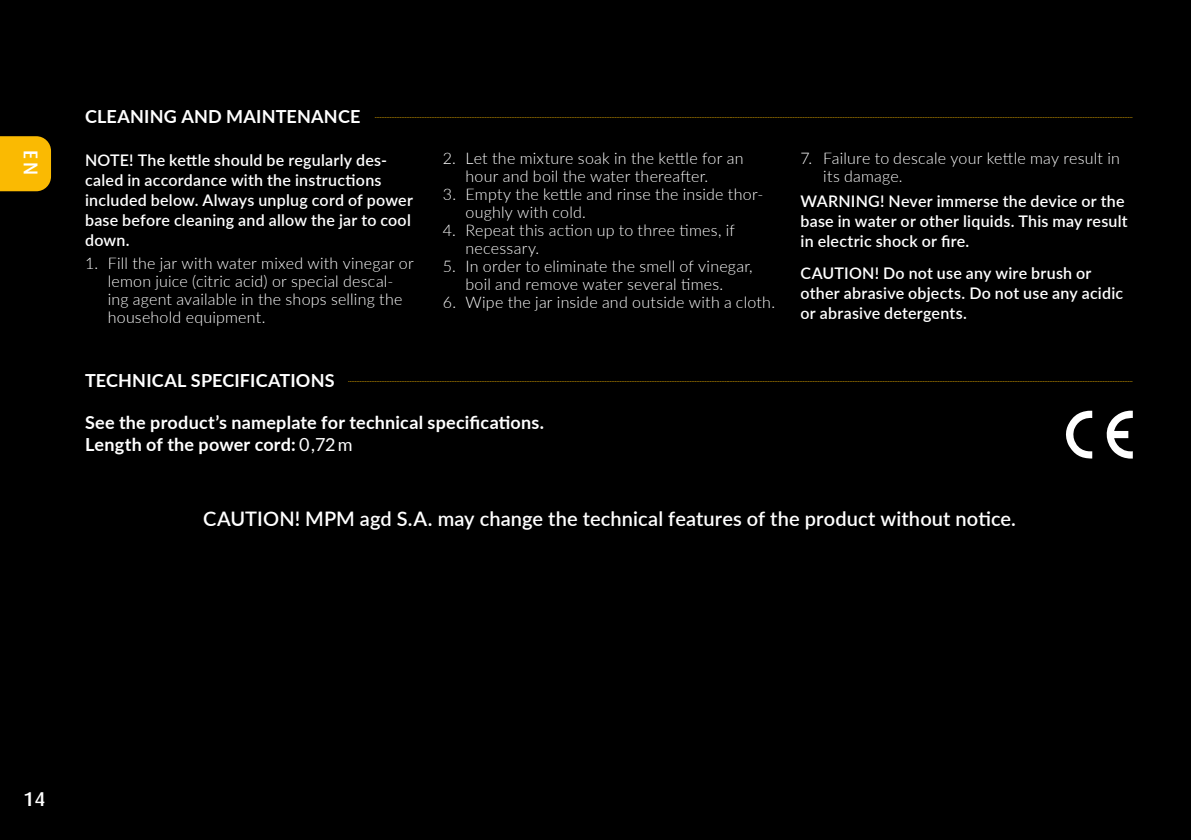
<style>
.page{position:relative;width:1191px;height:840px;background:#fff}
.page>*{position:absolute;margin:0;border:0;box-sizing:border-box;transform-origin:0 0}
.t1{font:600 20px "Lato";letter-spacing:.005em;color:#fff}
.t2{font:500 20px "Dax Pro";color:#fff}
.t3{font:300 18px "Lato";color:#faba02;scale:.25 1}
.t4{font:700 18px/22px "Lato";letter-spacing:.01em;color:#fff}
.t5{font:300 16px/18px "Lato";letter-spacing:.015em;color:#fff}
.t6{font:600 16px/20px "Lato";letter-spacing:.015em;color:#fff}
.s1{font-weight:700;color:#fff}
.s2{font-weight:400}
</style>
<div class="page">
<div style="left:0;top:0;width:1191px;height:839px;background:#000"></div>
<svg style="left:1066px;top:410px;width:26px;height:48px"></svg>
<svg style="left:1106px;top:410px;width:26px;height:48px"></svg>
<div style="left:0;top:136px;width:51px;height:55px;background:#faba02"></div>
<p class="t2" style="left:44px;top:150px;width:26px;rotate:90deg">EN</p>
<p class="t3" style="left:85px;top:104px;width:4191px"><span class="s1">CLEANING AND MAINTENANCE</span> -----------------------------------------------------------------------------------------------------------------------------------------------------------------------------------------------------------------------------------------------------------------------------------------------------------------------------------------------------------------------------------------------------------------------------------------------------------------------</p>
<p class="t6" style="left:85px;top:149px;width:329px">NOTE! The kettle should be regularly des&shy;caled in accordance with the instructions included below. Always unplug cord of power base before cleaning and allow the jar to cool down.</p>
<p class="t5" style="left:108px;top:254px;width:307px;text-indent:-23px">1. Fill the jar with water mixed with vinegar or lemon juice (citric acid) or special descal&shy;ing agent available in the shops selling the household equipment.</p>
<p class="t5" style="left:465px;top:148px;width:279px;text-indent:-23px">2. Let the mixture soak in the kettle for an hour and boil the water thereafter.</p>
<p class="t5" style="left:465px;top:184px;width:299px;text-indent:-23px">3. Empty the kettle and rinse the inside thor&shy;oughly with cold.</p>
<p class="t5" style="left:465px;top:220px;width:271px;text-indent:-23px">4. Repeat this action up to three times, if necessary.</p>
<p class="t5" style="left:443px;top:256px;width:311px;text-align:center">5. In order to eliminate the smell of vinegar, boil and remove water several times.</p>
<p class="t5" style="left:443px;top:292px;width:334px">6. Wipe the jar inside and outside with a cloth.</p>
<p class="t5" style="left:823px;top:148px;width:298px;text-indent:-23px">7. Failure to descale your kettle may result in its damage.</p>
<p class="t6" style="left:800px;top:191px;width:329px">WARNING! Never immerse the device or the base in water or other liquids. This may result in electric shock or fire.</p>
<p class="t6" style="left:800px;top:262px;width:324px">CAUTION! Do not use any wire brush or other abrasive objects. Do not use any acidic or abrasive detergents.</p>
<p class="t3" style="left:85px;top:368px;width:4191px"><span class="s1">TECHNICAL SPECIFICATIONS</span> ---------------------------------------------------------------------------------------------------------------------------------------------------------------------------------------------------------------------------------------------------------------------------------------------------------------------------------------------------------------------------------------------------------------------------------------------------------------------------------------</p>
<p class="t4" style="left:85px;top:410px;width:460px">See the product’s nameplate for technical specifications.<br>Length of the power cord: <span class="s2">0,7</span><span class="s2">2 m</span></p>
<p class="t1" style="left:203px;top:503px;width:814px">CAUTION! MPM agd S.A. may change the technical features of the product without notice.</p>
<p class="t2" style="left:24px;top:785px;width:22px">14</p>
</div>
